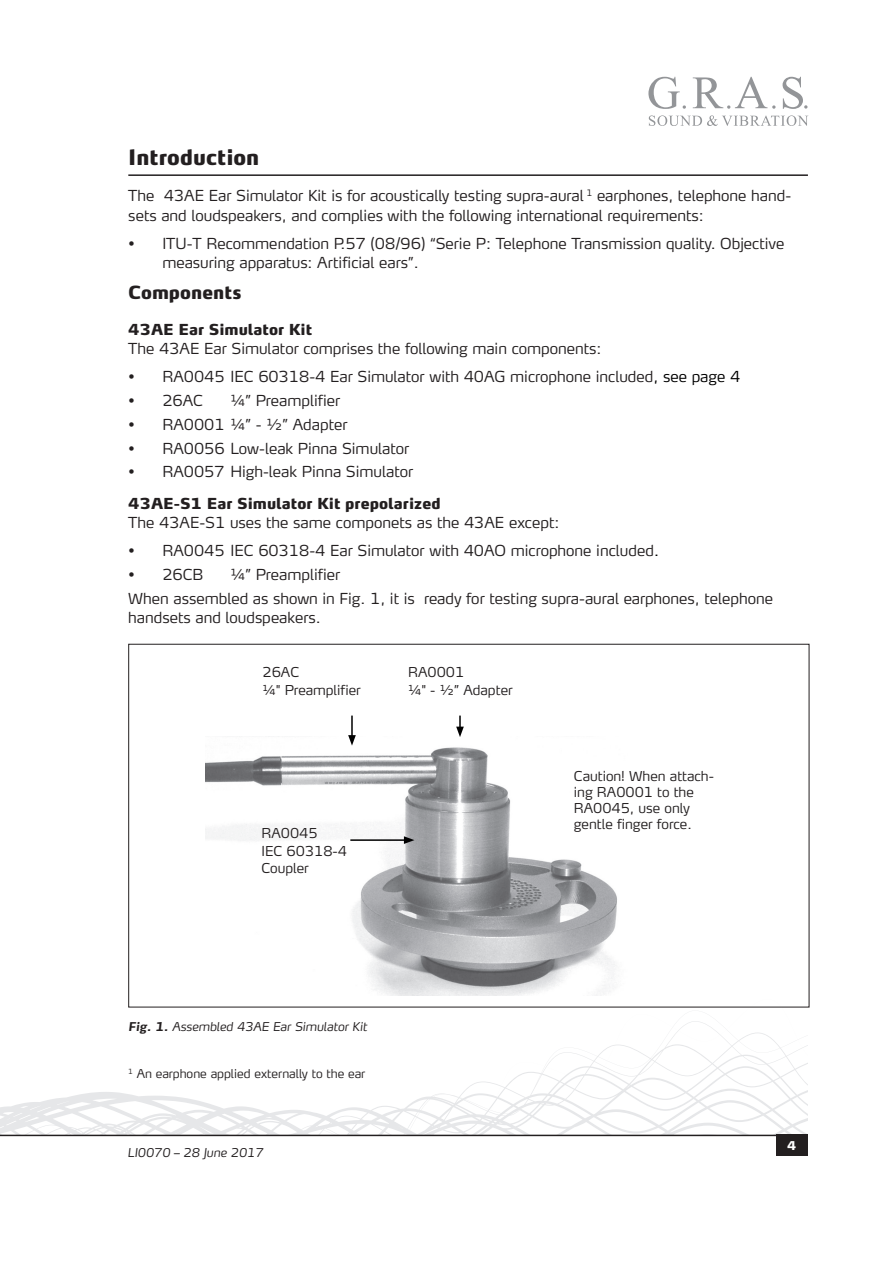
<style>
.page{position:relative;width:893px;height:1263px;background:#fff}
.page>*{position:absolute;margin:0;border:0;box-sizing:border-box;transform-origin:0 0}
.t1{font:900 21px "Max TF";color:#231f20}
.t2{font:900 18px "Max TF";color:#231f20}
.t3{font:300 15px/19.5px "Max TF";color:#231f20}
.t4{font:900 15px/31.2px "Max TF";color:#231f20}
.t5{font:300 13.5px/18.3px "Max TF";color:#231f20}
.t6{font:italic 300 12px "Max TF";color:#231f20}
.t7{font:300 12px "Max TF";color:#231f20}
.t8{font:900 12px "Max TF";color:#fff}
.s1{color:#000}
.s2{font-weight:300}
.s3{font-weight:700}
</style>
<div class="page">
<hr style="left:128px;top:174px;width:680px;height:2px;background:#231f20">
<img style="left:205px;top:747px;width:412px;height:249px">
<svg style="left:456px;top:715px;width:8px;height:22px"></svg>
<hr style="left:350px;top:839px;width:56px;height:2px;background:#000">
<svg style="left:404px;top:836px;width:10px;height:8px"></svg>
<hr style="left:351px;top:715px;width:2px;height:22px;background:#000">
<svg style="left:348px;top:735px;width:8px;height:11px"></svg>
<svg style="left:0;top:999px;width:808px;height:136px"></svg>
<svg style="left:649px;top:115px;width:159px;height:11px"></svg>
<svg style="left:648px;top:77px;width:38px;height:32px"></svg>
<svg style="left:693px;top:77px;width:82px;height:32px"></svg>
<svg style="left:783px;top:77px;width:24px;height:32px"></svg>
<hr style="left:0;top:1135px;width:808px;height:1px;background:#231f20">
<div style="left:776px;top:1134px;width:31px;height:22px;background:#231f20"></div>
<h1 class="t1" style="left:128px;top:144px;width:133px">Introduction</h1>
<p class="t3" style="left:128px;top:186px;width:664px">The 43AE Ear Simulator Kit is for acoustically testing supra-aural <sup>1</sup> earphones, telephone hand&shy;sets and loudspeakers, and complies with the following international requirements:</p>
<p class="t3" style="left:162px;top:233px;width:624px;text-indent:-34px">• ITU-T Recommendation P.57 (08/96) “Serie P: Telephone Transmission quality. Objective measuring apparatus: Artificial ears”.</p>
<p class="t2" style="left:128px;top:281px;width:115px">Components</p>
<p class="t4" style="left:128px;top:314px;width:186px">43AE Ear Simulator Kit</p>
<p class="t3" style="left:128px;top:339px;width:475px">The 43AE Ear Simulator comprises the following main components:</p>
<p class="t3" style="left:128px;top:367px;width:613px">• RA0045 IEC 60318-4 Ear Simulator with 40AG microphone included<span class="s1">, see page 4</span></p>
<p class="t3" style="left:128px;top:391px;width:76px">• 26AC</p>
<p class="t3" style="left:230px;top:391px;width:111px">¼” Preamplifier</p>
<p class="t3" style="left:128px;top:414px;width:221px">• RA0001 ¼” - ½” Adapter</p>
<p class="t3" style="left:128px;top:438px;width:282px">• RA0056 Low-leak Pinna Simulator</p>
<p class="t4" style="left:128px;top:456px;width:314px">• <span class="s2">RA0057 High-leak Pinna Simulator<br></span>43AE-S1 Ear Simulator Kit prepolarized</p>
<p class="t3" style="left:128px;top:513px;width:433px">The 43AE-S1 uses the same componets as the 43AE except:</p>
<p class="t3" style="left:128px;top:541px;width:532px">• RA0045 IEC 60318-4 Ear Simulator with 40AO microphone included<span class="s1">.</span></p>
<p class="t3" style="left:128px;top:564px;width:76px">• 26CB</p>
<p class="t3" style="left:128px;top:562px;width:646px;line-height:23.7px;text-indent:102px">¼” Preamplifier<br>When assembled as shown in Fig. 1, it is ready for testing supra-aural earphones, telephone</p>
<p class="t3" style="left:128px;top:608px;width:194px">handsets and loudspeakers.</p>
<p class="t5" style="left:263px;top:663px;width:100px">26AC<br>¼" Preamplifier</p>
<p class="t5" style="left:408px;top:663px;width:106px">RA0001<br>¼" - ½” Adapter</p>
<p class="t5" style="left:261px;top:824px;width:87px">RA0045<br>IEC 60318-4</p>
<p class="t5" style="left:261px;top:858px;width:49px">Coupler</p>
<p class="t6" style="left:128px;top:1019px;width:240px"><span class="s3">Fig. 1.</span> Assembled 43AE Ear Simulator Kit</p>
<p class="t7" style="left:128px;top:1066px;width:239px"><sup>1</sup> An earphone applied externally to the ear</p>
<p class="t6" style="left:128px;top:1145px;width:137px">LI0070 – 28 June 2017</p>
<p class="t5" style="left:574px;top:767px;width:142px;line-height:16.2px">Caution! When attach&shy;ing RA0001 to the<br>RA0045, use only gentle finger force.</p>
<p class="t8" style="left:787px;top:1138px;width:11px">4</p>
</div>
